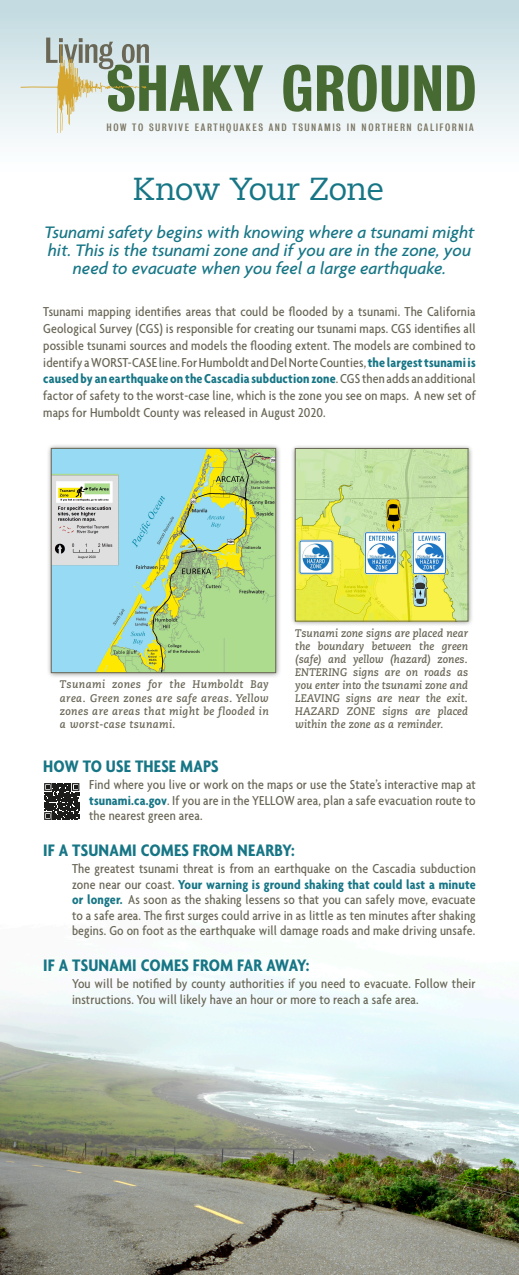
<style>
.page{position:relative;width:519px;height:1275px;background:#fff}
.page>*{position:absolute;margin:0;border:0;box-sizing:border-box;transform-origin:0 0}
.Headline{font:31.8px "Caecilia";letter-spacing:-.035em;color:#177686}
.t1{font:italic 500 18px/18px "Agenda";color:#177686;text-align:center}
.t2{font:700 condensed 18px "Agenda";letter-spacing:.01em;color:#177686}
.t3{font:500 condensed 14px/15.4px "Agenda";letter-spacing:.01em;color:#6a6757;text-align:justify}
.t4{font:italic 700 11px/13px "Caecilia";letter-spacing:.02em;color:#6a6757;text-align:justify;scale:.94 1}
.t5{font:italic 700 11px/13.2px "Caecilia";letter-spacing:.02em;color:#6a6757;text-align:justify;scale:.95 1}
.t6{font:9.76px "Bureau Grotesque Three Three";letter-spacing:.145em;color:#7a7663;scale:1.1 1}
.s1{font-weight:700;color:#177686}
</style>
<div class="page">
<div style="left:0;top:0;width:518px;height:180px;background:linear-gradient(to bottom,#c0d9de,#fff)"></div>
<svg style="left:283px;top:65px;width:28px;height:47px"></svg>
<svg style="left:317px;top:65px;width:91px;height:47px"></svg>
<svg style="left:414px;top:65px;width:26px;height:46px"></svg>
<svg style="left:447px;top:65px;width:27px;height:46px"></svg>
<svg style="left:21px;top:38px;width:242px;height:95px"></svg>
<img style="left:0;top:968px;width:518px;height:306px">
<div style="left:46px;top:443px;width:235px;height:235px;background:#1c1c1a;opacity:.5"></div>
<img style="left:53px;top:450px;width:220px;height:220px">
<div style="left:51px;top:448px;width:224px;height:224px;border:1px solid #6a6757"></div>
<div style="left:290px;top:444px;width:183px;height:183px;background:#1c1c1a;opacity:.5"></div>
<img style="left:297px;top:450px;width:169px;height:169px">
<div style="left:295px;top:448px;width:173px;height:173px;border:1px solid #6a6757"></div>
<svg style="left:44px;top:783px;width:35px;height:37px"></svg>
<p class="t6" style="left:106px;top:122px;width:335px">HOW TO SURVIVE EARTHQUAKES AND TSUNAMIS IN NORTHERN CALIFORNIA</p>
<p class="Headline" style="left:133px;top:170px;width:252px">Know Your Zone</p>
<p class="t1" style="left:44px;top:223px;width:431px">Tsunami safety begins with knowing where a tsunami might hit. This is the tsunami zone and if you are in the zone, you need to evacuate when you feel a large earthquake.</p>
<p class="t3" style="left:43px;top:303px;width:434px;line-height:16.8px">Tsunami mapping identifies areas that could be flooded by a tsunami. The California Geological Survey (CGS) is responsible for creating our tsunami maps. CGS identifies all possible tsunami sources and models the flooding extent. The models are combined to identify a WORST-CASE line. For Humboldt and Del Norte Counties, <span class="s1">the largest tsunami is caused by an earthquake on the Cascadia subduction zone</span>. CGS then adds an additional factor of safety to the worst-case line, which is the zone you see on maps. A new set of maps for Humboldt County was released in August 2020.</p>
<p class="t5" style="left:60px;top:678px;width:221px">Tsunami zones for the Humboldt Bay area. Green zones are safe areas. Yellow zones are areas that might be flooded in a worst-case tsunami.</p>
<p class="t4" style="left:295px;top:627px;width:185px">Tsunami zone signs are placed near the boundary between the green (safe) and yellow (hazard) zones.<br>ENTERING signs are on roads as you enter into the tsunami zone and LEAVING signs are near the exit.<br>HAZARD ZONE signs are placed within the zone as a reminder.</p>
<p class="t2" style="left:43px;top:756px;width:177px">HOW TO USE THESE MAPS</p>
<p class="t3" style="left:89px;top:777px;width:388px">Find where you live or work on the maps or use the State’s interactive map at <span class="s1">tsunami.ca.gov</span>. If you are in the YELLOW area, plan a safe evacuation route to the nearest green area.</p>
<p class="t2" style="left:43px;top:840px;width:253px">IF A TSUNAMI COMES FROM NEARBY:</p>
<p class="t3" style="left:72px;top:861px;width:405px">The greatest tsunami threat is from an earthquake on the Cascadia subduction zone near our coast. <span class="s1">Your warning is ground shaking that could last a minute or longer.</span> As soon as the shaking lessens so that you can safely move, evacuate to a safe area. The first surges could arrive in as little as ten minutes after shaking begins. Go on foot as the earthquake will damage roads and make driving unsafe.</p>
<p class="t2" style="left:43px;top:954px;width:267px">IF A TSUNAMI COMES FROM FAR AWAY:</p>
<p class="t3" style="left:72px;top:975px;width:405px">You will be notified by county authorities if you need to evacuate. Follow their instructions. You will likely have an hour or more to reach a safe area.</p>
</div>
